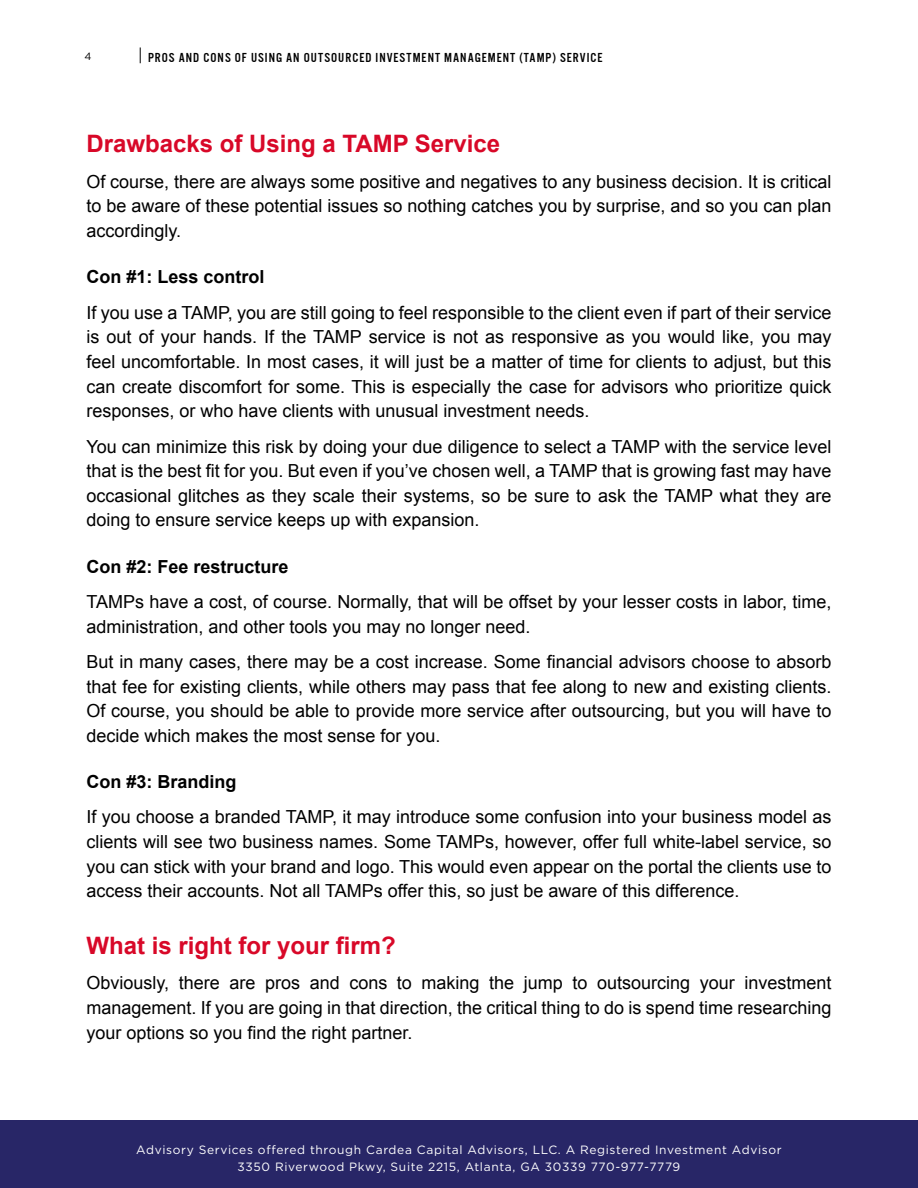
<style>
.page{position:relative;width:918px;height:1188px;background:#fff}
.page>*{position:absolute;margin:0;border:0;box-sizing:border-box;transform-origin:0 0}
.t1{font:700 24px "Arial";color:#d80828}
.t2{font:18px/24.6px "Arial";color:#000;text-align:justify}
.t3{font:700 18px "Arial";color:#000}
.t4{font:13.5px "U.S.101";letter-spacing:.075em;color:#000}
.t5{font:12px/17.4px "Gotham";letter-spacing:.055em;color:#fff;text-align:center}
.t6{font:10.5px "Gotham";color:#000}
</style>
<div class="page">
<div style="left:0;top:1120px;width:918px;height:68px;background:#282667"></div>
<svg style="left:140px;top:47px;width:1px;height:16px"></svg>
<p class="t6" style="left:84px;top:49px;width:9px">4</p>
<p class="t4" style="left:148px;top:51px;width:456px">PROS AND CONS OF USING AN OUTSOURCED INVESTMENT MANAGEMENT (TAMP) SERVICE</p>
<h1 class="t1" style="left:86px;top:128px;width:415px">Drawbacks of Using a TAMP Service</h1>
<p class="t2" style="left:86px;top:169px;width:747px">Of course, there are always some positive and negatives to any business decision. It is critical to be aware of these potential issues so nothing catches you by surprise, and so you can plan accordingly.</p>
<p class="t3" style="left:86px;top:265px;width:180px">Con #1: Less control</p>
<p class="t2" style="left:86px;top:300px;width:747px">If you use a TAMP, you are still going to feel responsible to the client even if part of their service is out of your hands. If the TAMP service is not as responsive as you would like, you may feel uncomfortable. In most cases, it will just be a matter of time for clients to adjust, but this can create discomfort for some. This is especially the case for advisors who prioritize quick responses, or who have clients with unusual investment needs.</p>
<p class="t2" style="left:86px;top:434px;width:747px">You can minimize this risk by doing your due diligence to select a TAMP with the service level that is the best fit for you. But even if you’ve chosen well, a TAMP that is growing fast may have occasional glitches as they scale their systems, so be sure to ask the TAMP what they are doing to ensure service keeps up with expansion.</p>
<p class="t3" style="left:86px;top:554px;width:204px">Con #2: Fee restructure</p>
<p class="t2" style="left:86px;top:590px;width:747px">TAMPs have a cost, of course. Normally, that will be offset by your lesser costs in labor, time, administration, and other tools you may no longer need.</p>
<p class="t2" style="left:86px;top:650px;width:747px">But in many cases, there may be a cost increase. Some financial advisors choose to absorb that fee for existing clients, while others may pass that fee along to new and existing clients.<br>Of course, you should be able to provide more service after outsourcing, but you will have to decide which makes the most sense for you.</p>
<p class="t3" style="left:86px;top:770px;width:152px">Con #3: Branding</p>
<p class="t2" style="left:86px;top:805px;width:747px">If you choose a branded TAMP, it may introduce some confusion into your business model as clients will see two business names. Some TAMPs, however, offer full white-label service, so you can stick with your brand and logo. This would even appear on the portal the clients use to access their accounts. Not all TAMPs offer this, so just be aware of this difference.</p>
<h1 class="t1" style="left:86px;top:930px;width:311px">What is right for your firm?</h1>
<p class="t2" style="left:86px;top:971px;width:747px">Obviously, there are pros and cons to making the jump to outsourcing your investment management. If you are going in that direction, the critical thing to do is spend time researching your options so you find the right partner.</p>
<p class="t5" style="left:136px;top:1141px;width:647px">Advisory Services offered through Cardea Capital Advisors, LLC. A Registered Investment Advisor<br>3350 Riverwood Pkwy, Suite 2215, Atlanta, GA 30339 770-977-7779</p>
</div>
